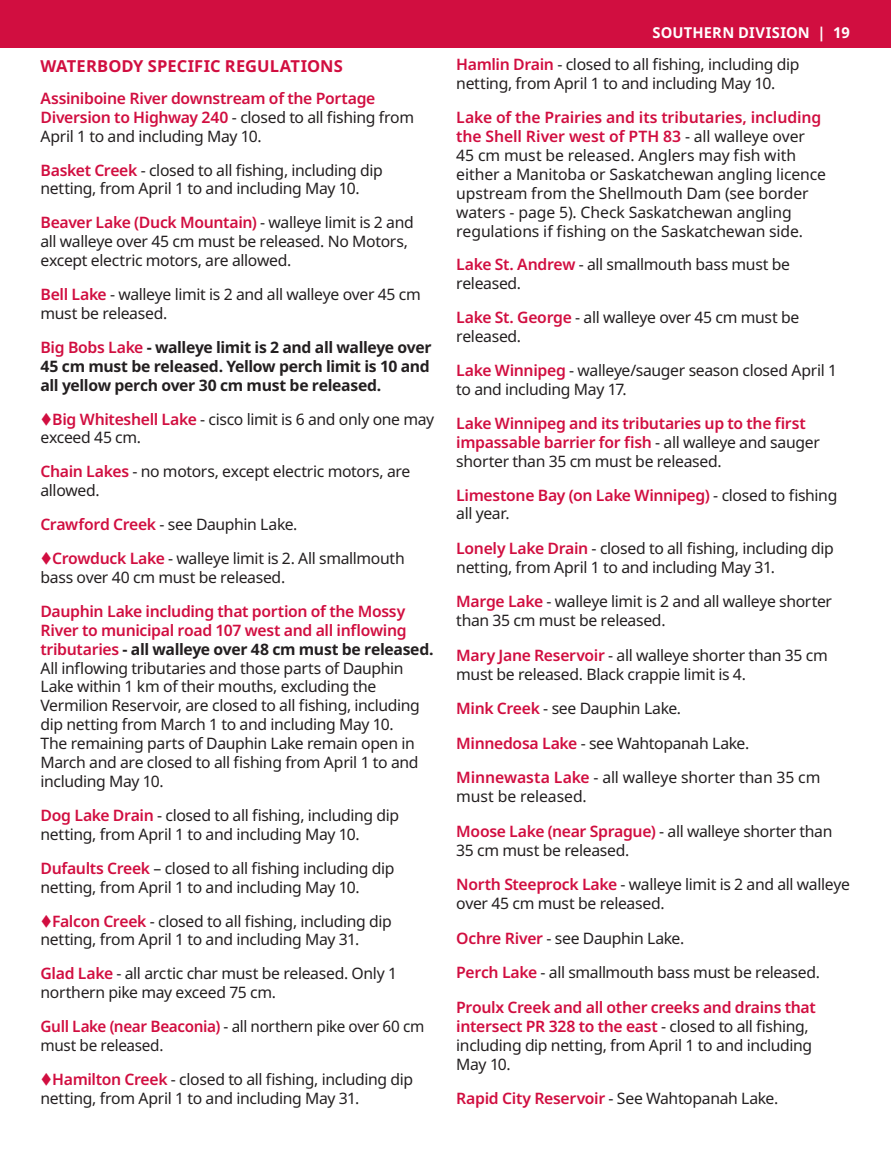
<style>
.page{position:relative;width:891px;height:1161px;background:#fff}
.page>*{position:absolute;margin:0;border:0;box-sizing:border-box;transform-origin:0 0}
.CAPS_small_headline{font:700 16.5px "Noto Sans";letter-spacing:.005em;color:#d10e40}
.Body_Copy{font:15.75px/18.9px "Noto Sans";letter-spacing:-.02em;color:#231f20}
.Body_Copy-2{font:600 15.75px/18.9px "Noto Sans";letter-spacing:-.02em;color:#d10e40}
.Body_Copy-3{font:700 15.75px/18.9px "Noto Sans";letter-spacing:-.02em;color:#231f20;text-align:justify}
.t1{font:700 15px "Noto Sans";letter-spacing:.01em;color:#fff}
.s1{font-weight:400;color:#231f20}
.s2{font-weight:600;color:#d10e40}
.s3{color:#d10e40}
.s4{font-weight:700}
</style>
<div class="page">
<div style="left:0;top:0;width:891px;height:48px;background:#d10e40"></div>
<p class="CAPS_small_headline" style="left:40px;top:54px;width:304px">WATERBODY SPECIFIC REGULATIONS</p>
<p class="Body_Copy-2" style="left:40px;top:89px;width:375px">Assiniboine River downstream of the Portage<br>Diversion to Highway 240 <span class="s1">- closed to all fishing from<br>April 1 to and including May 10.</span></p>
<p class="Body_Copy" style="left:40px;top:161px;width:344px"><span class="s2">Basket Creek</span> - closed to all fishing, including dip netting, from April 1 to and including May 10.</p>
<p class="Body_Copy" style="left:40px;top:214px;width:375px"><span class="s2">Beaver Lake (Duck Mountain)</span> - walleye limit is 2 and all walleye over 45 cm must be released. No Motors, except electric motors, are allowed.</p>
<p class="Body_Copy" style="left:40px;top:285px;width:382px"><span class="s2">Bell Lake</span> - walleye limit is 2 and all walleye over 45 cm must be released.</p>
<p class="Body_Copy-3" style="left:40px;top:338px;width:393px"><span class="s2">Big Bobs Lake</span> - walleye limit is 2 and all walleye over 45 cm must be released. Yellow perch limit is 10 and all yellow perch over 30 cm must be released.</p>
<p class="Body_Copy" style="left:40px;top:410px;width:395px"><span class="s3">▼</span><span class="s2">Big Whiteshell Lake</span> - cisco limit is 6 and only one may exceed 45 cm.</p>
<p class="Body_Copy" style="left:40px;top:463px;width:372px"><span class="s2">Chain Lakes</span> - no motors, except electric motors, are allowed.</p>
<p class="Body_Copy" style="left:40px;top:515px;width:258px"><span class="s2">Crawford Creek</span> - see Dauphin Lake.</p>
<p class="Body_Copy" style="left:40px;top:549px;width:366px"><span class="s3">▼</span><span class="s2">Crowduck Lake</span> - walleye limit is 2. All smallmouth bass over 40 cm must be released.</p>
<p class="Body_Copy" style="left:40px;top:602px;width:395px"><span class="s2">Dauphin Lake including that portion of the Mossy River to municipal road 107 west and all inflowing tributaries</span> <span class="s4">- all walleye over 48 cm must be released.<br></span>All inflowing tributaries and those parts of Dauphin Lake within 1 km of their mouths, excluding the Vermilion Reservoir, are closed to all fishing, including dip netting from March 1 to and including May 10.<br>The remaining parts of Dauphin Lake remain open in March and are closed to all fishing from April 1 to and including May 10.</p>
<p class="Body_Copy" style="left:41px;top:806px;width:360px"><span class="s2">Dog Lake Drain</span> - closed to all fishing, including dip netting, from April 1 to and including May 10.</p>
<p class="Body_Copy" style="left:41px;top:859px;width:356px"><span class="s2">Dufaults Creek</span> – closed to all fishing including dip netting, from April 1 to and including May 10.</p>
<p class="Body_Copy" style="left:41px;top:912px;width:353px"><span class="s3">▼</span><span class="s2">Falcon Creek</span> - closed to all fishing, including dip netting, from April 1 to and including May 31.</p>
<p class="Body_Copy" style="left:41px;top:965px;width:358px"><span class="s2">Glad Lake</span> - all arctic char must be released. Only 1 northern pike may exceed 75 cm.</p>
<p class="Body_Copy" style="left:40px;top:1017px;width:386px"><span class="s2">Gull Lake (near Beaconia)</span> - all northern pike over 60 cm must be released.</p>
<p class="Body_Copy" style="left:40px;top:1070px;width:374px"><span class="s3">▼</span><span class="s2">Hamilton Creek</span> - closed to all fishing, including dip netting, from April 1 to and including May 31.</p>
<p class="t1" style="left:652px;top:22px;width:199px">SOUTHERN DIVISION | 19</p>
<p class="Body_Copy" style="left:456px;top:56px;width:345px"><span class="s2">Hamlin Drain</span> - closed to all fishing, including dip netting, from April 1 to and including May 10.</p>
<p class="Body_Copy" style="left:456px;top:108px;width:371px"><span class="s2">Lake of the Prairies and its tributaries, including the Shell River west of PTH 83</span> - all walleye over 45 cm must be released. Anglers may fish with either a Manitoba or Saskatchewan angling licence upstream from the Shellmouth Dam (see border waters - page 5). Check Saskatchewan angling regulations if fishing on the Saskatchewan side.</p>
<p class="Body_Copy" style="left:456px;top:256px;width:335px"><span class="s2">Lake St. Andrew</span> - all smallmouth bass must be released.</p>
<p class="Body_Copy" style="left:456px;top:308px;width:345px"><span class="s2">Lake St. George</span> - all walleye over 45 cm must be released.</p>
<p class="Body_Copy" style="left:456px;top:361px;width:382px"><span class="s2">Lake Winnipeg</span> - walleye/sauger season closed April 1 to and including May 17.</p>
<p class="Body_Copy-2" style="left:456px;top:414px;width:365px">Lake Winnipeg and its tributaries up to the first impassable barrier for fish <span class="s1">- all walleye and sauger shorter than 35 cm must be released.</span></p>
<p class="Body_Copy-2" style="left:456px;top:486px;width:383px">Limestone Bay (on Lake Winnipeg) <span class="s1">- closed to fishing all year.</span></p>
<p class="Body_Copy" style="left:456px;top:539px;width:379px"><span class="s2">Lonely Lake Drain</span> - closed to all fishing, including dip netting, from April 1 to and including May 31.</p>
<p class="Body_Copy" style="left:456px;top:593px;width:377px"><span class="s2">Marge Lake</span> - walleye limit is 2 and all walleye shorter than 35 cm must be released.</p>
<p class="Body_Copy" style="left:456px;top:646px;width:373px"><span class="s2">Mary Jane Reservoir</span> - all walleye shorter than 35 cm must be released. Black crappie limit is 4.</p>
<p class="Body_Copy" style="left:456px;top:700px;width:226px"><span class="s2">Mink Creek</span> - see Dauphin Lake.</p>
<p class="Body_Copy" style="left:456px;top:734px;width:294px"><span class="s2">Minnedosa Lake</span> - see Wahtopanah Lake.</p>
<p class="Body_Copy" style="left:456px;top:769px;width:366px"><span class="s2">Minnewasta Lake</span> - all walleye shorter than 35 cm must be released.</p>
<p class="Body_Copy" style="left:456px;top:822px;width:378px"><span class="s2">Moose Lake (near Sprague)</span> - all walleye shorter than<br>35 cm must be released.</p>
<p class="Body_Copy" style="left:456px;top:876px;width:395px"><span class="s2">North Steeprock Lake</span> - walleye limit is 2 and all walleye over 45 cm must be released.</p>
<p class="Body_Copy" style="left:456px;top:929px;width:230px"><span class="s2">Ochre River</span> - see Dauphin Lake.</p>
<p class="Body_Copy" style="left:456px;top:964px;width:365px"><span class="s2">Perch Lake</span> - all smallmouth bass must be released.</p>
<p class="Body_Copy" style="left:456px;top:998px;width:361px"><span class="s2">Proulx Creek and all other creeks and drains that intersect PR 328 to the east</span> - closed to all fishing, including dip netting, from April 1 to and including May 10.</p>
<p class="Body_Copy" style="left:456px;top:1089px;width:324px"><span class="s2">Rapid City Reservoir</span> - See Wahtopanah Lake.</p>
</div>
